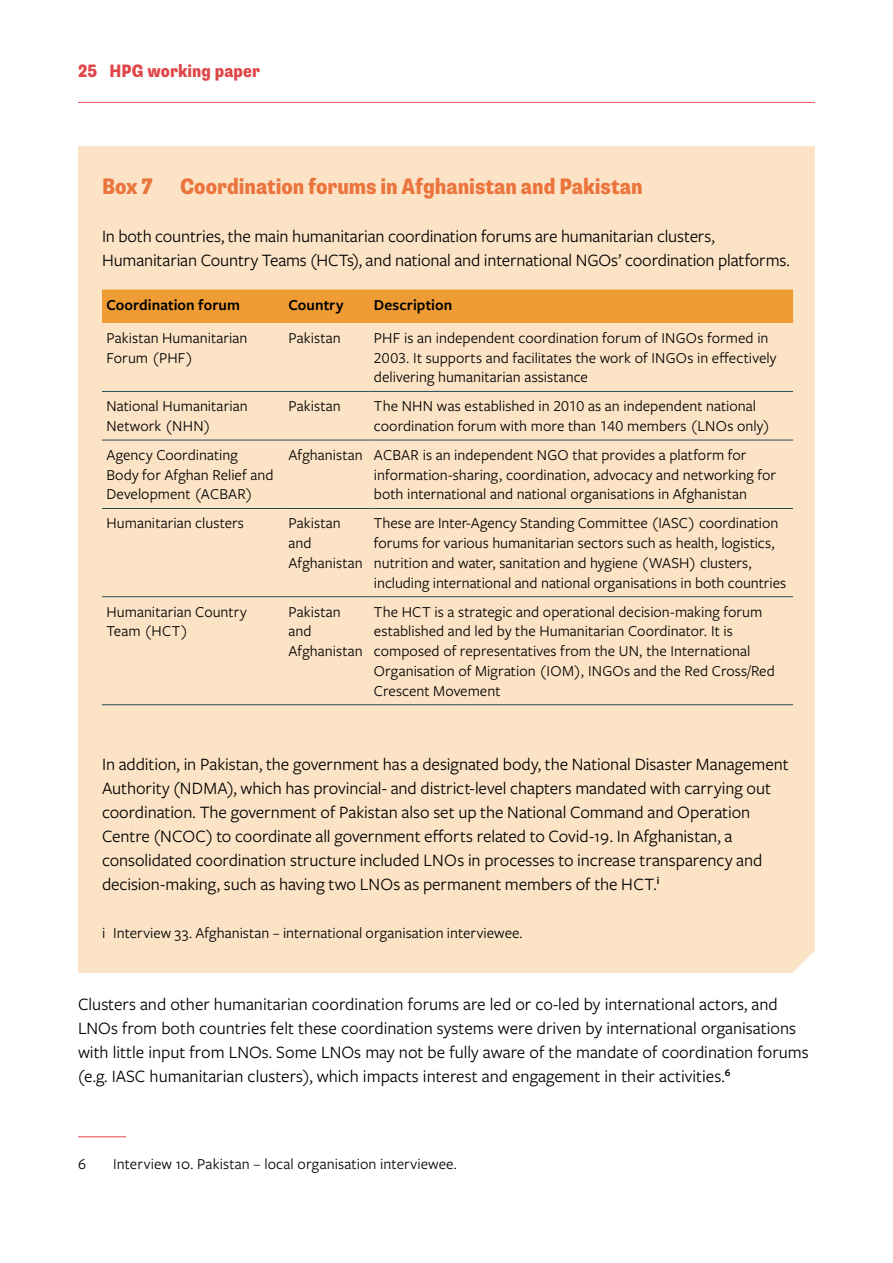
<style>
.page{position:relative;width:893px;height:1263px;background:#fff}
.page>*{position:absolute;margin:0;border:0;box-sizing:border-box;transform-origin:0 0}
.t1{font:800 condensed 22.5px "Supria Sans";color:#eb743d}
.Box_body_text{font:18px/24px "Freight Sans Pro";letter-spacing:-.005em;color:#000}
.Body_text{font:18px/24px "Freight Sans Pro";color:#000}
.t2{font:800 condensed 18px "Supria Sans";letter-spacing:.005em;color:#e04547}
.Table_body_left_alig{font:15.75px/19.8px "Freight Sans Pro";color:#000}
.Box_source{font:15.75px "Freight Sans Pro";color:#000}
.Footnotes{font:15.75px "Freight Sans Pro";letter-spacing:.005em;color:#000}
.Table_header_left_al{font:600 15.75px "Freight Sans Pro";letter-spacing:.005em;color:#000}
</style>
<div class="page">
<hr style="left:78px;top:102px;width:737px;height:1px;background:#e04547">
<div style="left:78px;top:293px;width:737px;height:459px;background:#fce3c6"></div>
<div style="left:78px;top:147px;width:737px;height:84px;background:#fce3c6"></div>
<div style="left:78px;top:198px;width:737px;height:103px;background:#fce3c6"></div>
<div style="left:78px;top:726px;width:737px;height:199px;background:#fce3c6"></div>
<div style="left:78px;top:925px;width:737px;height:48px;background:#fce3c6"></div>
<div style="left:102px;top:290px;width:691px;height:33px;background:#ef9c35"></div>
<hr style="left:102px;top:391px;width:182px;height:1px;background:#234c5b">
<hr style="left:284px;top:391px;width:85px;height:1px;background:#234c5b">
<hr style="left:369px;top:391px;width:424px;height:1px;background:#234c5b">
<hr style="left:102px;top:440px;width:182px;height:1px;background:#234c5b">
<hr style="left:284px;top:440px;width:85px;height:1px;background:#234c5b">
<hr style="left:369px;top:440px;width:424px;height:1px;background:#234c5b">
<hr style="left:102px;top:508px;width:182px;height:1px;background:#234c5b">
<hr style="left:284px;top:508px;width:85px;height:1px;background:#234c5b">
<hr style="left:369px;top:508px;width:424px;height:1px;background:#234c5b">
<hr style="left:102px;top:596px;width:182px;height:1px;background:#234c5b">
<hr style="left:284px;top:596px;width:85px;height:1px;background:#234c5b">
<hr style="left:369px;top:596px;width:424px;height:1px;background:#234c5b">
<hr style="left:102px;top:704px;width:182px;height:1px;background:#234c5b">
<hr style="left:284px;top:704px;width:85px;height:1px;background:#234c5b">
<hr style="left:369px;top:704px;width:424px;height:1px;background:#234c5b">
<hr style="left:78px;top:1136px;width:48px;height:1px;background:#e04547">
<p class="t2" style="left:78px;top:59px;width:183px">25 HPG working paper</p>
<p class="t1" style="left:102px;top:172px;width:542px">Box 7 Coordination forums in Afghanistan and Pakistan</p>
<p class="Box_body_text" style="left:102px;top:223px;width:689px">In both countries, the main humanitarian coordination forums are humanitarian clusters,<br>Humanitarian Country Teams (HCTs), and national and international NGOs’ coordination platforms.</p>
<p class="Table_header_left_al" style="left:106px;top:294px;width:135px">Coordination forum</p>
<p class="Table_header_left_al" style="left:289px;top:294px;width:56px">Country</p>
<p class="Table_header_left_al" style="left:374px;top:294px;width:80px">Description</p>
<p class="Table_body_left_alig" style="left:106px;top:327px;width:142px">Pakistan Humanitarian<br>Forum (PHF)</p>
<p class="Table_body_left_alig" style="left:289px;top:327px;width:54px">Pakistan</p>
<p class="Table_body_left_alig" style="left:374px;top:327px;width:404px">PHF is an independent coordination forum of INGOs formed in<br>2003. It supports and facilitates the work of INGOs in effectively delivering humanitarian assistance</p>
<p class="Table_body_left_alig" style="left:106px;top:396px;width:143px">National Humanitarian<br>Network (NHN)</p>
<p class="Table_body_left_alig" style="left:289px;top:396px;width:54px">Pakistan</p>
<p class="Table_body_left_alig" style="left:374px;top:396px;width:398px">The NHN was established in 2010 as an independent national coordination forum with more than 140 members (LNOs only)</p>
<p class="Table_body_left_alig" style="left:106px;top:444px;width:169px">Agency Coordinating<br>Body for Afghan Relief and<br>Development (ACBAR)</p>
<p class="Table_body_left_alig" style="left:289px;top:444px;width:76px">Afghanistan</p>
<p class="Table_body_left_alig" style="left:374px;top:444px;width:404px">ACBAR is an independent NGO that provides a platform for information-sharing, coordination, advocacy and networking for both international and national organisations in Afghanistan</p>
<p class="Table_body_left_alig" style="left:106px;top:513px;width:139px">Humanitarian clusters</p>
<p class="Table_body_left_alig" style="left:289px;top:513px;width:76px">Pakistan and<br>Afghanistan</p>
<p class="Table_body_left_alig" style="left:374px;top:513px;width:414px">These are Inter-Agency Standing Committee (IASC) coordination forums for various humanitarian sectors such as health, logistics, nutrition and water, sanitation and hygiene (WASH) clusters, including international and national organisations in both countries</p>
<p class="Table_body_left_alig" style="left:106px;top:601px;width:142px">Humanitarian Country<br>Team (HCT)</p>
<p class="Table_body_left_alig" style="left:289px;top:601px;width:76px">Pakistan and<br>Afghanistan</p>
<p class="Table_body_left_alig" style="left:374px;top:601px;width:402px">The HCT is a strategic and operational decision-making forum established and led by the Humanitarian Coordinator. It is composed of representatives from the UN, the International Organisation of Migration (IOM), INGOs and the Red Cross/Red Crescent Movement</p>
<p class="Box_body_text" style="left:102px;top:751px;width:688px">In addition, in Pakistan, the government has a designated body, the National Disaster Management Authority (NDMA), which has provincial- and district-level chapters mandated with carrying out coordination. The government of Pakistan also set up the National Command and Operation Centre (NCOC) to coordinate all government efforts related to Covid-19. In Afghanistan, a consolidated coordination structure included LNOs in processes to increase transparency and decision-making, such as having two LNOs as permanent members of the HCT.<sup>i</sup></p>
<p class="Box_source" style="left:102px;top:922px;width:422px">i Interview 33. Afghanistan – international organisation interviewee.</p>
<p class="Body_text" style="left:78px;top:991px;width:732px">Clusters and other humanitarian coordination forums are led or co-led by international actors, and LNOs from both countries felt these coordination systems were driven by international organisations with little input from LNOs. Some LNOs may not be fully aware of the mandate of coordination forums (e.g. IASC humanitarian clusters), which impacts interest and engagement in their activities.<sup>6</sup></p>
<p class="Footnotes" style="left:78px;top:1153px;width:9px">6</p>
<p class="Footnotes" style="left:113px;top:1153px;width:345px">Interview 10. Pakistan – local organisation interviewee.</p>
</div>
